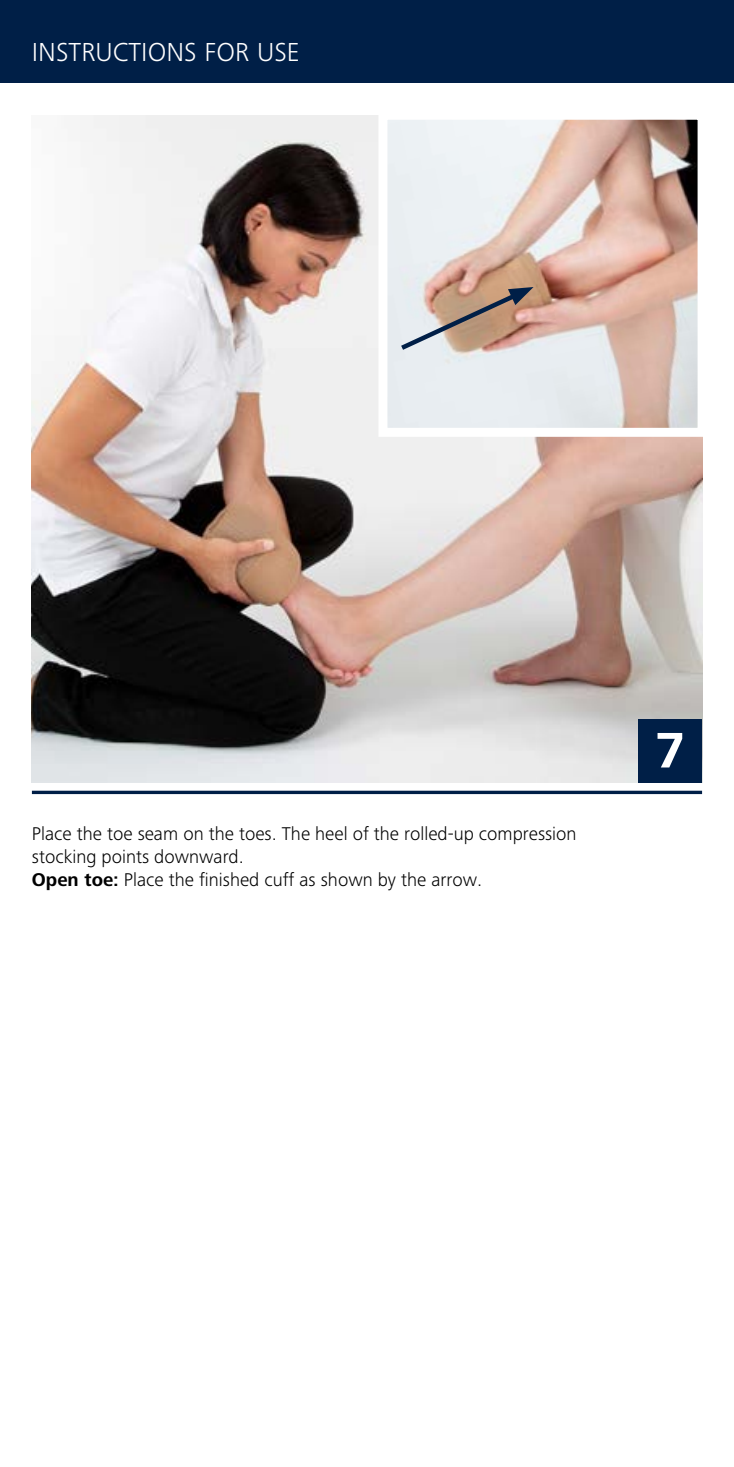
<style>
.page{position:relative;width:734px;height:1467px;background:#fff}
.page>*{position:absolute;margin:0;border:0;box-sizing:border-box;transform-origin:0 0}
.t1{font:700 51.75px "Frutiger Next LTW1 G";color:#fff}
.t2{font:300 27px "Frutiger Next LTW1 G";color:#fff}
.t3{font:300 19.12px/22.9px "Frutiger Next LTW1 G";color:#000}
.s1{font-weight:700}
</style>
<div class="page">
<div style="left:0;top:0;width:733px;height:83px;background:#001f47"></div>
<img style="left:32px;top:116px;width:670px;height:667px">
<img style="left:388px;top:121px;width:308px;height:306px">
<div style="left:378px;top:111px;width:328px;height:326px;border:9px solid #fff"></div>
<hr style="left:32px;top:791px;width:670px;height:3px;background:#001f47">
<div style="left:638px;top:719px;width:64px;height:64px;background:#001f47"></div>
<svg style="left:396px;top:287px;width:137px;height:67px;background:#bfa99f"></svg>
<h2 class="t2" style="left:32px;top:36px;width:269px">INSTRUCTIONS FOR USE</h2>
<p class="t3" style="left:32px;top:822px;width:546px">Place the toe seam on the toes. The heel of the rolled-up compression stocking points downward.<br><span class="s1">Open toe:</span> Place the finished cuff as shown by the arrow.</p>
<h1 class="t1" style="left:654px;top:721px;width:32px">7</h1>
</div>
